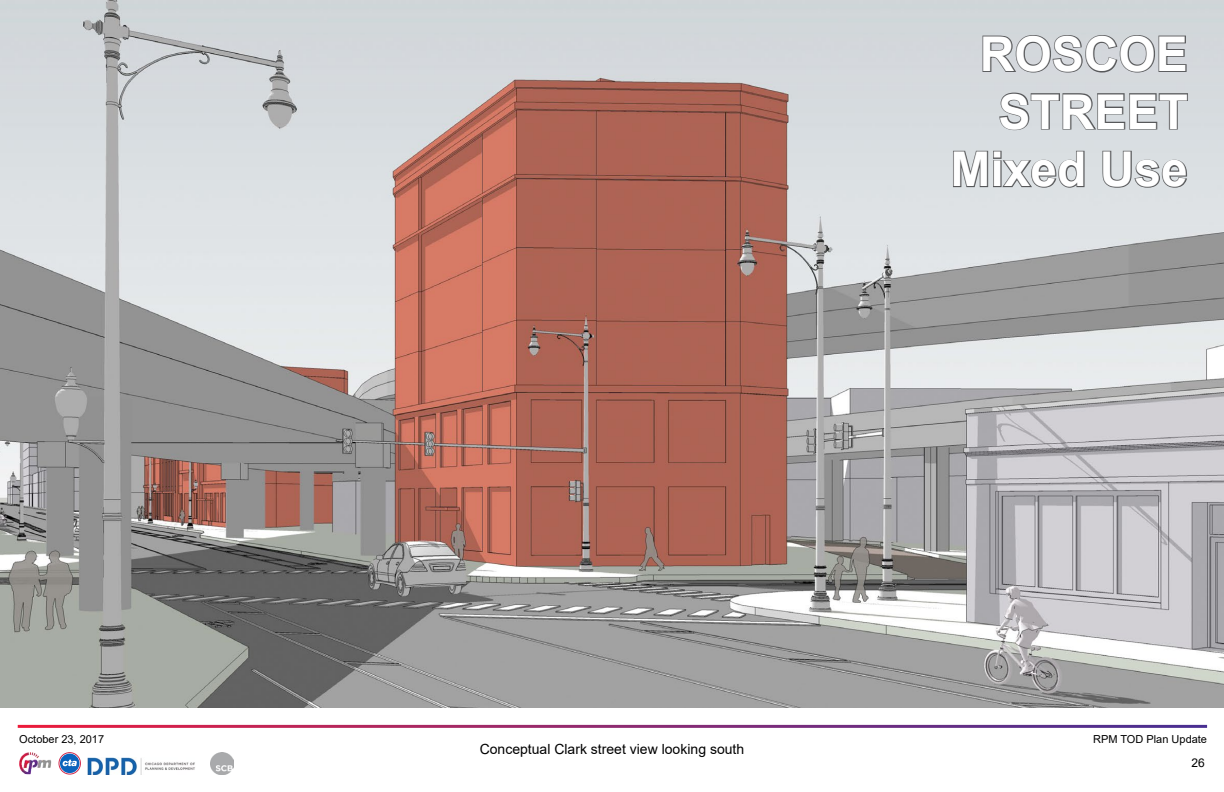
<style>
.page{position:relative;width:1224px;height:792px;background:#fff}
.page>*{position:absolute;margin:0;border:0;box-sizing:border-box;transform-origin:0 0}
.t1{font:700 48px/57.6px "Arial";color:#fff;text-align:right}
.Figure_Caption{font:14px "Arial";color:#000}
.t2{font:12px "Arial";color:#000101}
.t3{font:11px "Arial";color:#010000}
</style>
<div class="page">
<img style="left:211px;top:752px;width:22px;height:22px">
<div style="left:59px;top:752px;width:22px;height:22px;border:1px solid #ce1f43;border-radius:50%"></div>
<svg style="left:60px;top:754px;width:19px;height:19px"></svg>
<svg style="left:63px;top:760px;width:15px;height:7px"></svg>
<img style="left:19px;top:752px;width:32px;height:22px">
<img style="left:88px;top:758px;width:107px;height:17px">
<img style="left:0;top:0;width:1224px;height:707px">
<svg style="left:981px;top:34px;width:207px;height:40px;background:#b3b6b9"></svg>
<svg style="left:998px;top:92px;width:191px;height:39px;background:#b3b7ba"></svg>
<svg style="left:952px;top:143px;width:134px;height:46px;background:#b9bdbf"></svg>
<svg style="left:1101px;top:150px;width:87px;height:39px;background:#b7bbbe"></svg>
<h1 class="t1" style="left:951px;top:26px;width:239px">ROSCOE<br>STREET<br>Mixed Use</h1>
<p class="t3" style="left:19px;top:732px;width:86px">October 23, 2017</p>
<p class="t3" style="left:1093px;top:731px;width:115px">RPM TOD Plan Update</p>
<p class="Figure_Caption" style="left:480px;top:740px;width:266px">Conceptual Clark street view looking south</p>
<p class="t2" style="left:1192px;top:754px;width:15px">26</p>
</div>
